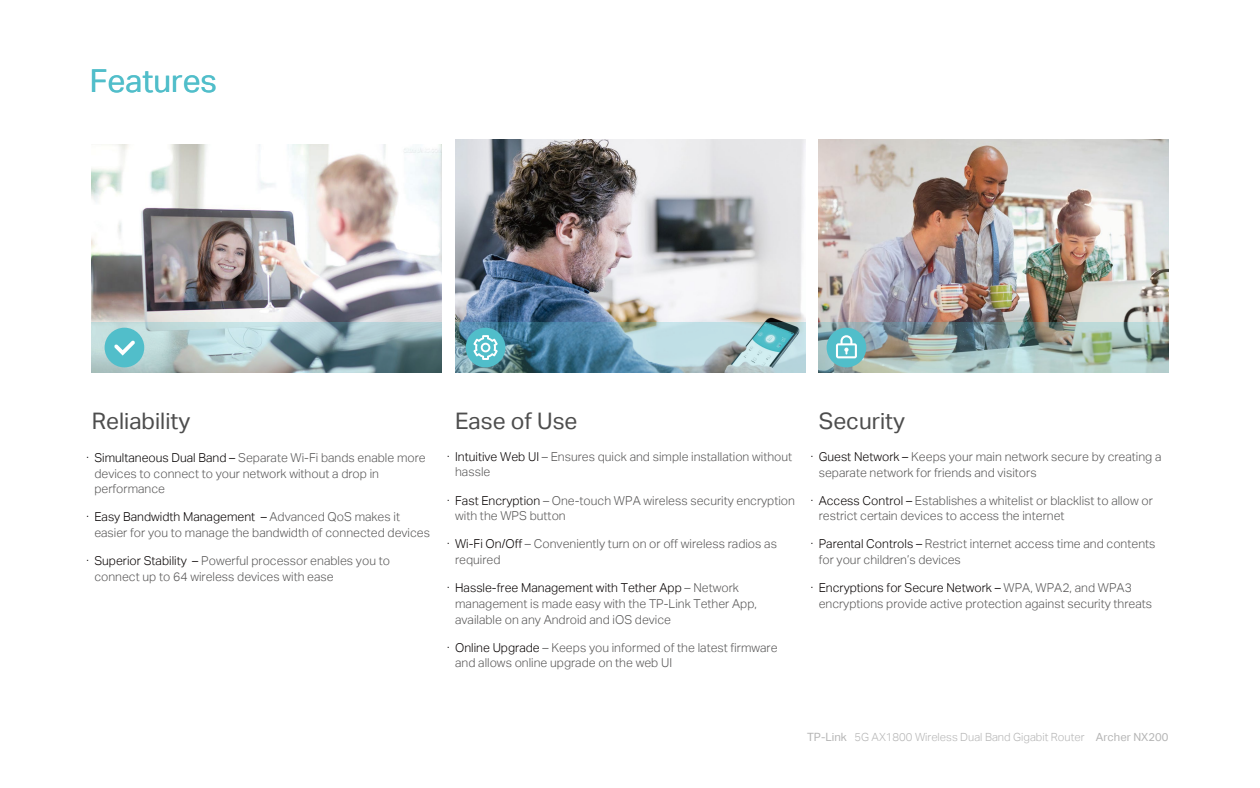
<style>
.page{position:relative;width:1260px;height:788px;background:#fff}
.page>*{position:absolute;margin:0;border:0;box-sizing:border-box;transform-origin:0 0}
.t1{font:31.5px "TP Link Aktiv Regular";color:#51beca}
.t2{font:22.75px "TP Link Aktiv Regular";color:#4d4d4d}
.t3{font:12.25px/15.8px "TP Link Aktiv Light";color:#585757}
.t4{font:11.2px "TP Link Aktiv Light";color:#b5b5b5}
.s1{color:#040000}
.s2{color:#060001}
.s3{font-family:"TP Link Aktiv Regular";font-size:11.38px}
.s4{font-family:"TP Link Aktiv Regular"}
</style>
<div class="page">
<img style="left:92px;top:145px;width:350px;height:177px">
<svg style="left:92px;top:322px;width:350px;height:50px;background:#98b1b5"></svg>
<img style="left:455px;top:139px;width:350px;height:183px">
<svg style="left:455px;top:322px;width:350px;height:50px;background:#7ca5b5"></svg>
<img style="left:818px;top:139px;width:350px;height:183px">
<img style="left:818px;top:322px;width:350px;height:50px">
<div style="left:105px;top:327px;width:39px;height:40px;background:#51beca;border-radius:50%"></div>
<svg style="left:114px;top:340px;width:21px;height:15px"></svg>
<div style="left:827px;top:327px;width:39px;height:40px;background:#51beca;border-radius:50%"></div>
<svg style="left:836px;top:335px;width:21px;height:23px"></svg>
<div style="left:466px;top:327px;width:39px;height:40px;background:#51beca;border-radius:50%"></div>
<svg style="left:473px;top:335px;width:25px;height:25px"></svg>
<h1 class="t1" style="left:90px;top:62px;width:129px">Features</h1>
<h2 class="t2" style="left:92px;top:407px;width:100px">Reliability</h2>
<h2 class="t2" style="left:455px;top:407px;width:124px">Ease of Use</h2>
<h2 class="t2" style="left:819px;top:407px;width:88px">Security</h2>
<p class="t3" style="left:94px;top:449px;width:333px;text-indent:-8px"><span class="s1">· Simultaneous Dual Band –</span> Separate Wi-Fi bands enable more devices to connect to your network without a drop in performance</p>
<p class="t3" style="left:94px;top:509px;width:337px;text-indent:-8px"><span class="s1">·</span> <span class="s2">Easy Bandwidth Management</span> <span class="s1">–</span> Advanced QoS makes it easier for you to manage the bandwidth of connected devices</p>
<p class="t3" style="left:94px;top:553px;width:297px;text-indent:-8px"><span class="s1">·</span> <span class="s2">Superior Stability –</span> Powerful processor enables you to connect up to 64 wireless devices with ease</p>
<p class="t3" style="left:819px;top:448px;width:344px;text-indent:-8px"><span class="s2">· Guest Network –</span> Keeps your main network secure by creating a separate network for friends and visitors</p>
<p class="t3" style="left:819px;top:492px;width:336px;text-indent:-8px"><span class="s2">· Access Control –</span> Establishes a whitelist or blacklist to allow or restrict certain devices to access the internet</p>
<p class="t3" style="left:819px;top:536px;width:338px;text-indent:-8px"><span class="s2">· Parental Controls –</span> Restrict internet access time and contents for your children’s devices</p>
<p class="t3" style="left:819px;top:580px;width:335px;text-indent:-8px"><span class="s2">· Encryptions for Secure Network –</span> WPA, WPA2, and WPA3 encryptions provide active protection against security threats</p>
<p class="t3" style="left:455px;top:448px;width:339px;text-indent:-8px"><span class="s2">· Intuitive Web UI</span> – Ensures quick and simple installation without hassle</p>
<p class="t3" style="left:455px;top:492px;width:341px;text-indent:-8px"><span class="s2">· Fast Encryption</span> – One-touch WPA wireless security encryption with the WPS button</p>
<p class="t3" style="left:455px;top:536px;width:323px;text-indent:-8px"><span class="s2">· Wi-Fi On/Off</span> – Conveniently turn on or off wireless radios as required</p>
<p class="t3" style="left:455px;top:580px;width:303px;text-indent:-8px"><span class="s2">· Hassle-free Management with Tether App</span> – Network management is made easy with the TP-Link Tether App, available on any Android and iOS device</p>
<p class="t3" style="left:455px;top:639px;width:324px;text-indent:-8px"><span class="s2">· Online Upgrade</span> – Keeps you informed of the latest firmware and allows online upgrade on the web UI</p>
<p class="t4" style="left:807px;top:730px;width:363px"><span class="s3">TP-Link</span> 5G AX1800 Wireless Dual Band Gigabit Router <span class="s4">Archer NX200</span></p>
</div>
